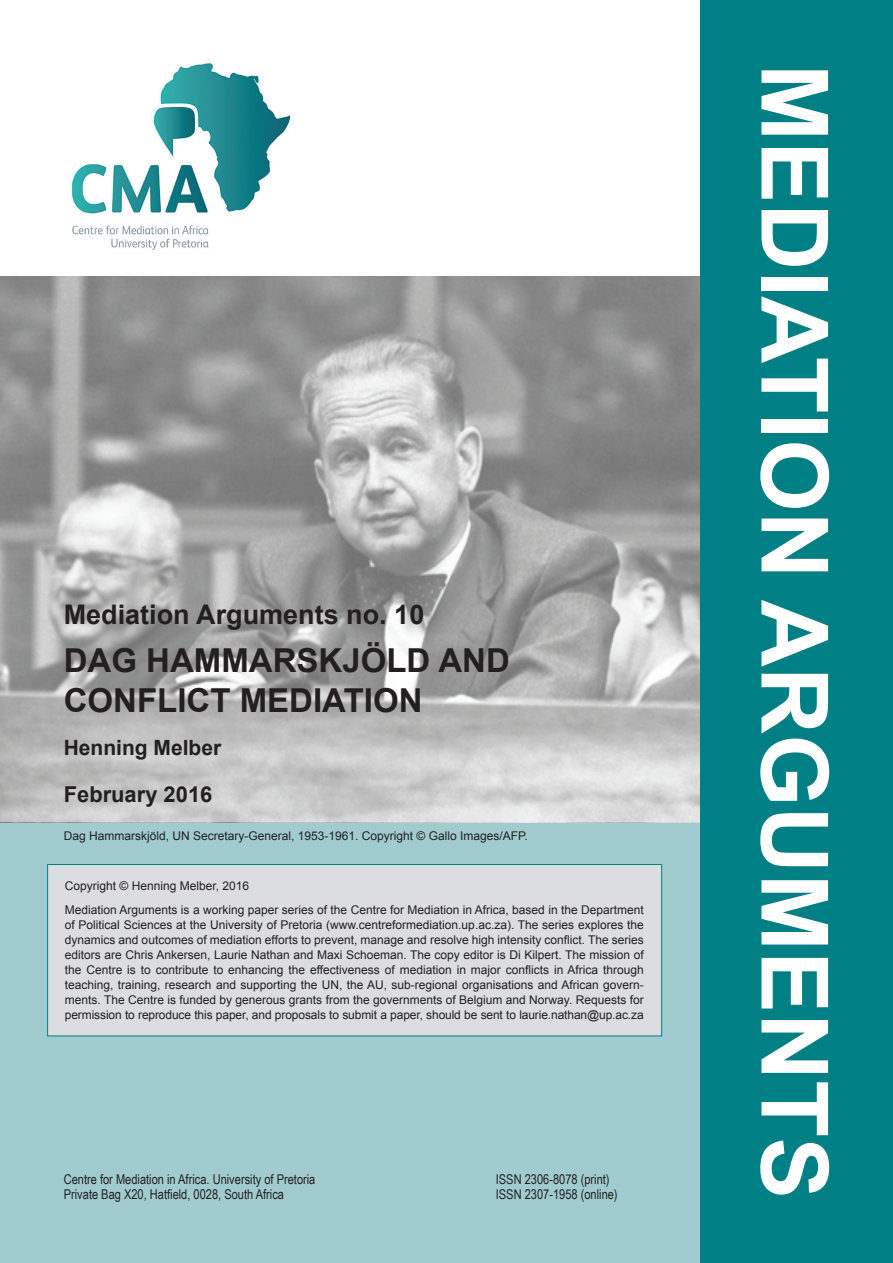
<style>
.page{position:relative;width:893px;height:1263px;background:#fff}
.page>*{position:absolute;margin:0;border:0;box-sizing:border-box;transform-origin:0 0}
.t1{font:700 93px "Arial";color:#fff}
.t2{font:700 33px/39.6px "Arial";color:#231f20}
.t3{font:700 27px "Arial";color:#231f20}
.t4{font:700 21.9px "Arial";color:#231f20}
.t5{font:700 21px "Arial";color:#231f20}
.t6{font:13.5px "Arial Narrow";color:#231f20}
.t7{font:12px/15px "Arial";color:#231f20;text-align:justify}
</style>
<div class="page">
<div style="left:0;top:821px;width:893px;height:442px;background:#a0ccd0"></div>
<div style="left:47px;top:864px;width:615px;height:172px;background:#dcdddf;border:1px solid #008084"></div>
<svg style="left:0;top:276px;width:700px;height:546px"></svg>
<div style="left:700px;top:0;width:193px;height:1263px;background:#008084"></div>
<img style="left:71px;top:63px;width:220px;height:187px">
<p class="t3" style="left:64px;top:596px;width:362px">Mediation Arguments no. 10</p>
<p class="t2" style="left:64px;top:642px;width:448px">DAG HAMMARSKJÖLD AND<br>CONFLICT MEDIATION</p>
<p class="t5" style="left:64px;top:733px;width:159px">Henning Melber</p>
<p class="t4" style="left:64px;top:780px;width:150px">February 2016</p>
<p class="t7" style="left:64px;top:828px;width:466px">Dag Hammarskjöld, UN Secretary-General, 1953-1961. Copyright © Gallo Images/AFP.</p>
<p class="t7" style="left:65px;top:878px;width:186px">Copyright © Henning Melber, 2016</p>
<p class="t7" style="left:65px;top:902px;width:580px">Mediation Arguments is a working paper series of the Centre for Mediation in Africa, based in the Department of Political Sciences at the University of Pretoria (www.centreformediation.up.ac.za). The series explores the dynamics and outcomes of mediation efforts to prevent, manage and resolve high intensity conflict. The series</p>
<p class="t7" style="left:65px;top:947px;width:580px">editors are Chris Ankersen, Laurie Nathan and Maxi Schoeman. The copy editor is Di Kilpert. The mission of</p>
<p class="t7" style="left:65px;top:962px;width:580px">the Centre is to contribute to enhancing the effectiveness of mediation in major conflicts in Africa through teaching, training, research and supporting the UN, the AU, sub-regional organisations and African govern&shy;ments. The Centre is funded by generous grants from the governments of Belgium and Norway. Requests for permission to reproduce this paper, and proposals to submit a paper, should be sent to laurie.nathan@up.ac.za</p>
<p class="t6" style="left:64px;top:1172px;width:253px">Centre for Mediation in Africa. University of Pretoria</p>
<p class="t6" style="left:496px;top:1172px;width:115px">ISSN 2306-8078 (print)</p>
<p class="t6" style="left:64px;top:1187px;width:222px">Private Bag X20, Hatfield, 0028, South Africa</p>
<p class="t6" style="left:496px;top:1187px;width:123px">ISSN 2307-1958 (online)</p>
<p class="t1" style="left:856px;top:64px;width:1137px;rotate:90deg">MEDIATION ARGUMENTS</p>
</div>
